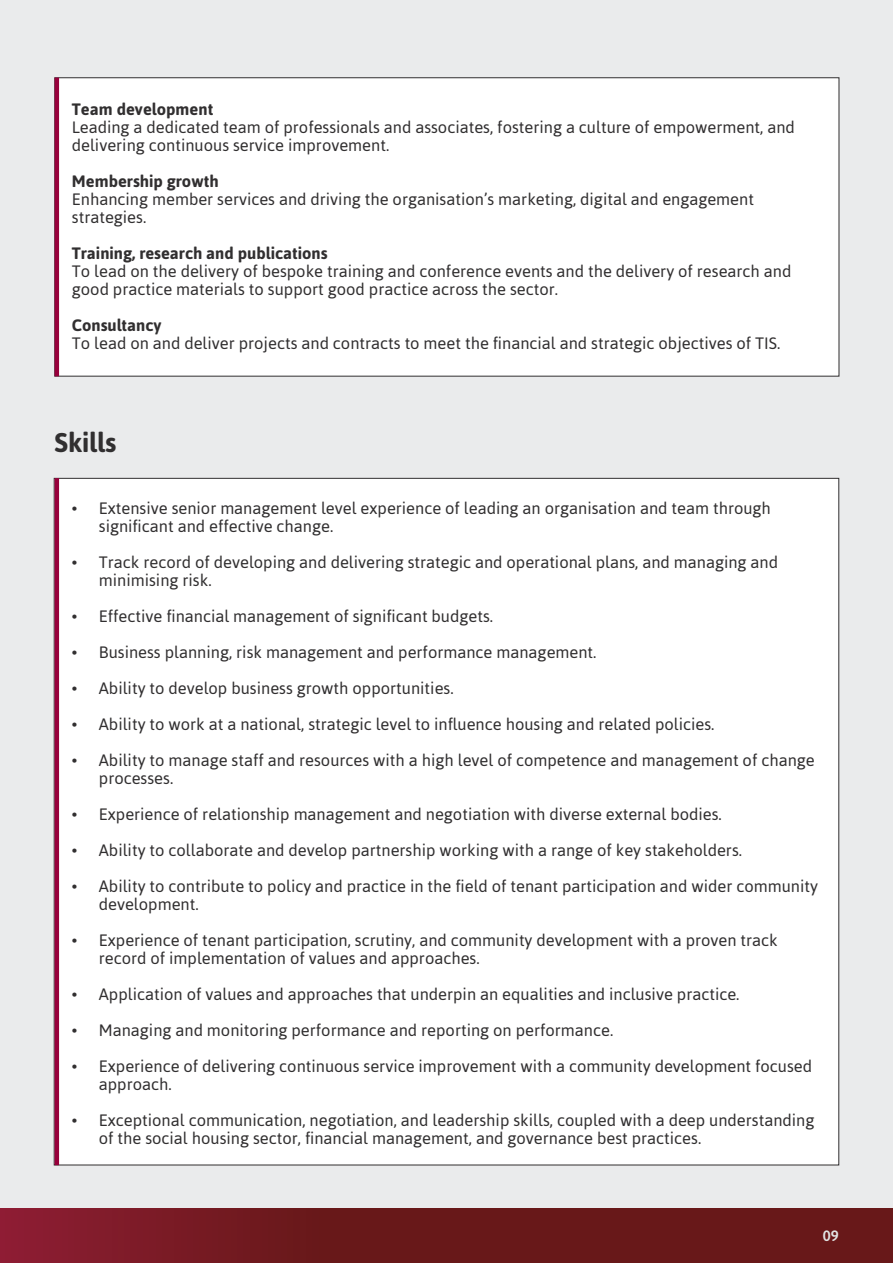
<style>
.page{position:relative;width:893px;height:1263px;background:#eaebec}
.page>*{position:absolute;margin:0;border:0;box-sizing:border-box;transform-origin:0 0}
.t1{font:700 27px "Asap";color:#312f30}
.t2{font:16.5px/18px "Asap";color:#312f30}
.t3{font:700 16.5px "Asap";color:#312f30}
.t4{font:600 15px "Asap";color:#e2e4e4}
</style>
<div class="page">
<div style="left:0;top:1209px;width:893px;height:54px;background:linear-gradient(to right,#7e1b29,#5f1713)"></div>
<div style="left:55px;top:78px;width:784px;height:298px;background:#fff"></div>
<div style="left:54px;top:478px;width:785px;height:687px;background:#fff;border:1px solid #312f30"></div>
<hr style="left:55px;top:78px;width:4px;height:298px;background:#97003b">
<hr style="left:55px;top:478px;width:4px;height:687px;background:#97003b">
<p class="t3" style="left:72px;top:100px;width:143px">Team development</p>
<p class="t2" style="left:72px;top:118px;width:724px">Leading a dedicated team of professionals and associates, fostering a culture of empowerment, and delivering continuous service improvement.</p>
<p class="t3" style="left:72px;top:172px;width:148px">Membership growth</p>
<p class="t2" style="left:72px;top:190px;width:684px">Enhancing member services and driving the organisation’s marketing, digital and engagement strategies.</p>
<p class="t3" style="left:72px;top:244px;width:257px">Training, research and publications</p>
<p class="t2" style="left:72px;top:262px;width:721px">To lead on the delivery of bespoke training and conference events and the delivery of research and good practice materials to support good practice across the sector.</p>
<p class="t3" style="left:72px;top:316px;width:91px">Consultancy</p>
<p class="t2" style="left:72px;top:334px;width:710px">To lead on and deliver projects and contracts to meet the financial and strategic objectives of TIS.</p>
<p class="t1" style="left:55px;top:427px;width:63px">Skills</p>
<p class="t2" style="left:99px;top:499px;width:674px;text-indent:-27px">• Extensive senior management level experience of leading an organisation and team through significant and effective change.</p>
<p class="t2" style="left:99px;top:553px;width:681px;text-indent:-27px">• Track record of developing and delivering strategic and operational plans, and managing and minimising risk.</p>
<p class="t2" style="left:72px;top:607px;width:423px">• Effective financial management of significant budgets.</p>
<p class="t2" style="left:72px;top:643px;width:526px">• Business planning, risk management and performance management.</p>
<p class="t2" style="left:72px;top:679px;width:383px">• Ability to develop business growth opportunities.</p>
<p class="t2" style="left:72px;top:715px;width:644px">• Ability to work at a national, strategic level to influence housing and related policies.</p>
<p class="t2" style="left:99px;top:751px;width:717px;text-indent:-27px">• Ability to manage staff and resources with a high level of competence and management of change processes.</p>
<p class="t2" style="left:72px;top:805px;width:651px">• Experience of relationship management and negotiation with diverse external bodies.</p>
<p class="t2" style="left:72px;top:841px;width:672px">• Ability to collaborate and develop partnership working with a range of key stakeholders.</p>
<p class="t2" style="left:99px;top:877px;width:721px;text-indent:-27px">• Ability to contribute to policy and practice in the field of tenant participation and wider community development.</p>
<p class="t2" style="left:99px;top:931px;width:680px;text-indent:-27px">• Experience of tenant participation, scrutiny, and community development with a proven track record of implementation of values and approaches.</p>
<p class="t2" style="left:72px;top:985px;width:669px">• Application of values and approaches that underpin an equalities and inclusive practice.</p>
<p class="t2" style="left:72px;top:1021px;width:543px">• Managing and monitoring performance and reporting on performance.</p>
<p class="t2" style="left:99px;top:1057px;width:715px;text-indent:-27px">• Experience of delivering continuous service improvement with a community development focused approach.</p>
<p class="t2" style="left:99px;top:1111px;width:717px;text-indent:-27px">• Exceptional communication, negotiation, and leadership skills, coupled with a deep understanding of the social housing sector, financial management, and governance best practices.</p>
<p class="t4" style="left:823px;top:1225px;width:18px">09</p>
</div>
